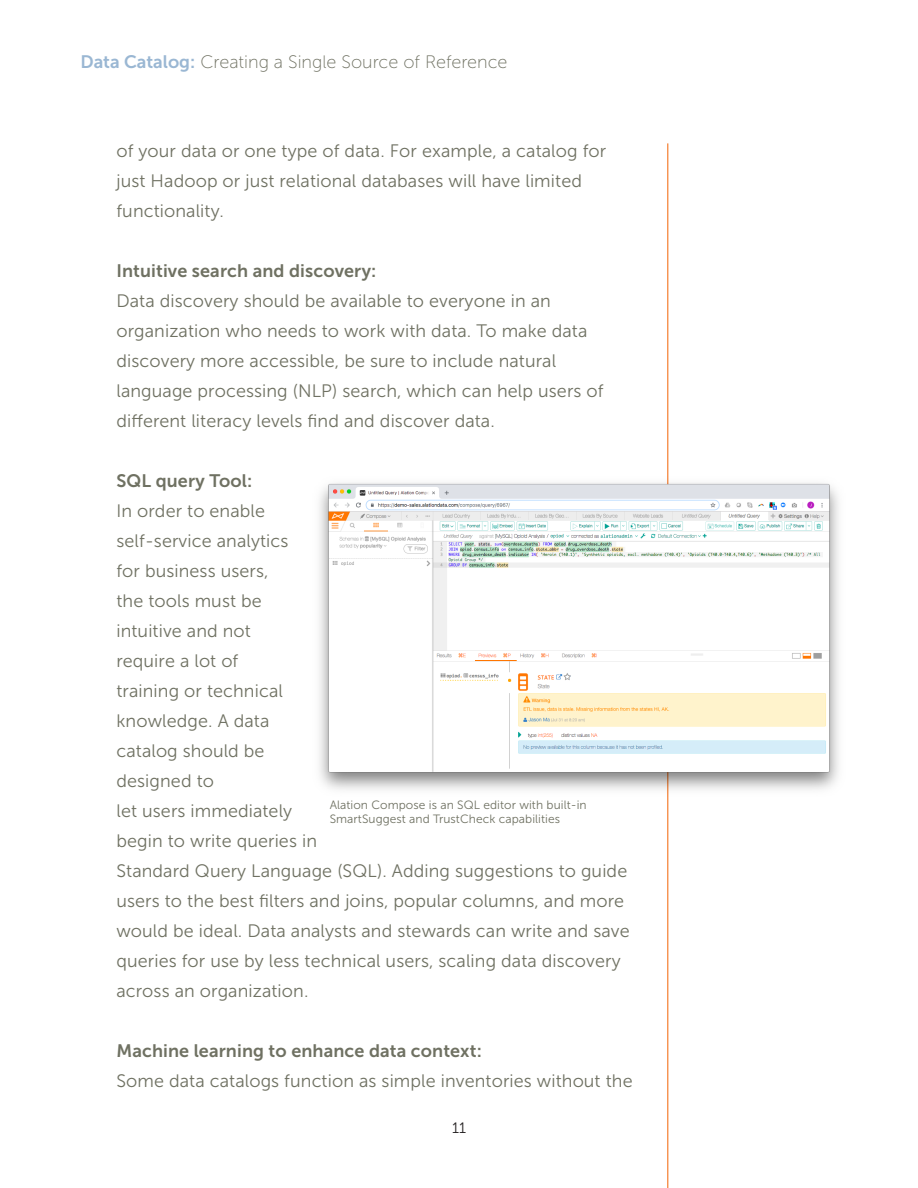
<style>
.page{position:relative;width:918px;height:1188px;background:#fff}
.page>*{position:absolute;margin:0;border:0;box-sizing:border-box;transform-origin:0 0}
.Body{font:18px/30px "Museo Sans 300";letter-spacing:.005em;color:#6f7162}
.Body-2{font:18px "Museo Sans 700";letter-spacing:.005em;color:#6f7162}
.t1{font:18px "Museo Sans 100";color:#6f7162}
.t2{font:15px "Museo Sans 300";color:#231f20}
.Body-3{font:12px/14.4px "Museo Sans 300";letter-spacing:.005em;color:#6f7162}
.s1{font-family:"Museo Sans 700";color:#9ab7d3}
</style>
<div class="page">
<hr style="left:667px;top:143px;width:1px;height:1045px;background:#f47521">
<img style="left:319px;top:473px;width:520px;height:327px">
<p class="t1" style="left:80px;top:52px;width:429px"><span class="s1">Data Catalog:</span> Creating a Single Source of Reference</p>
<p class="Body" style="left:116px;top:136px;width:491px">of your data or one type of data. For example, a catalog for just Hadoop or just relational databases will have limited functionality.</p>
<p class="Body-2" style="left:116px;top:261px;width:262px">Intuitive search and discovery:</p>
<p class="Body" style="left:116px;top:286px;width:489px">Data discovery should be available to everyone in an organization who needs to work with data. To make data discovery more accessible, be sure to include natural language processing (NLP) search, which can help users of different literacy levels find and discover data.</p>
<p class="Body-2" style="left:116px;top:471px;width:137px">SQL query Tool:</p>
<p class="Body" style="left:116px;top:496px;width:515px">In order to enable<br>self-service analytics<br>for business users,<br>the tools must be<br>intuitive and not<br>require a lot of<br>training or technical<br>knowledge. A data<br>catalog should be<br>designed to<br>let users immediately<br>begin to write queries in<br>Standard Query Language (SQL). Adding suggestions to guide users to the best filters and joins, popular columns, and more would be ideal. Data analysts and stewards can write and save queries for use by less technical users, scaling data discovery across an organization.</p>
<p class="Body-3" style="left:330px;top:797px;width:259px">Alation Compose is an SQL editor with built-in<br>SmartSuggest and TrustCheck capabilities</p>
<p class="Body-2" style="left:116px;top:1041px;width:367px">Machine learning to enhance data context:</p>
<p class="Body" style="left:116px;top:1066px;width:518px">Some data catalogs function as simple inventories without the</p>
<p class="t2" style="left:452px;top:1120px;width:15px">11</p>
</div>
